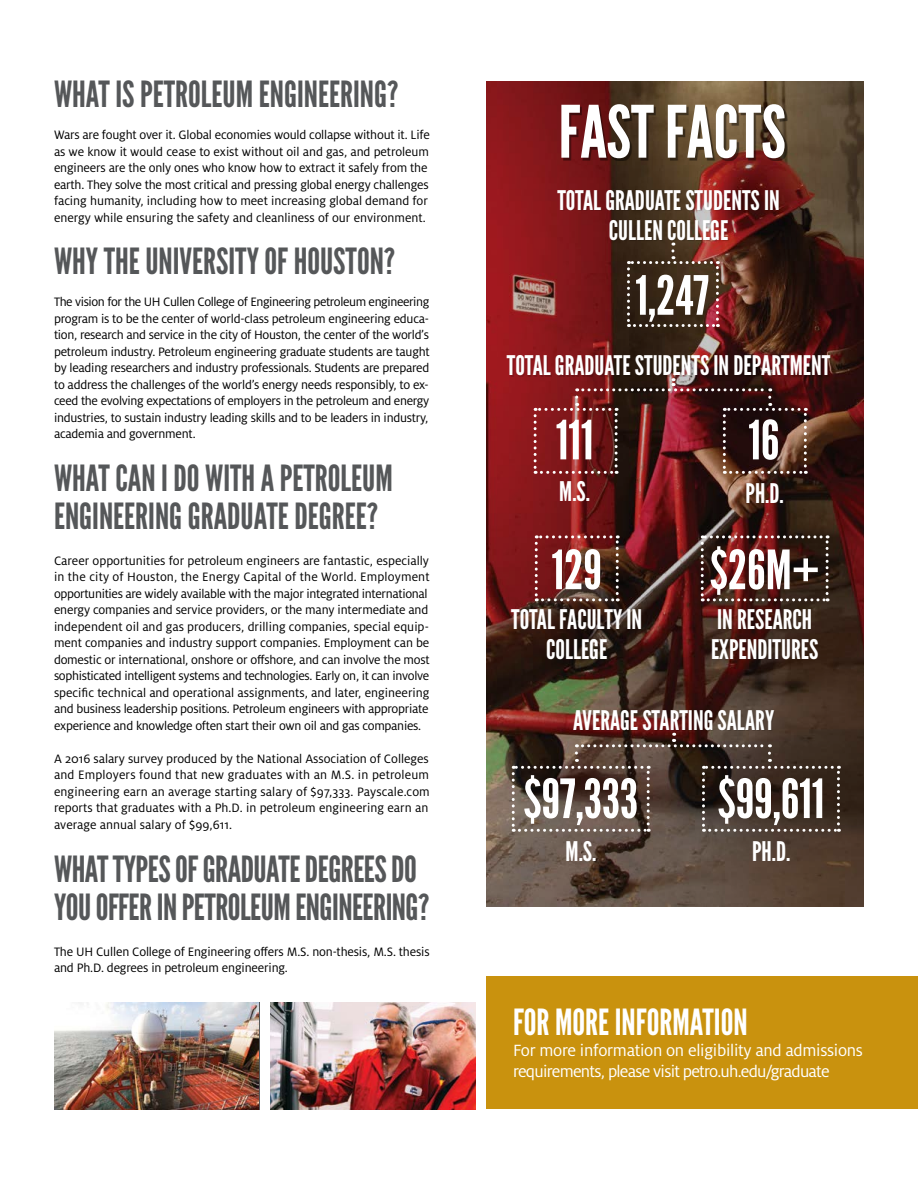
<style>
.page{position:relative;width:918px;height:1188px;background:#fff}
.page>*{position:absolute;margin:0;border:0;box-sizing:border-box;transform-origin:0 0}
.t1{font:72px "League Gothic";color:#fff}
.t2{font:54px "League Gothic";color:#fff}
.t3{font:36px/37.5px "League Gothic";color:#555759}
.t4{font:36px "League Gothic";color:#fff}
.t5{font:27px/29.4px "League Gothic";color:#fff;text-align:center}
.t6{font:18px/21px "Milo OT";letter-spacing:-.03em;color:#fff}
.t7{font:13.5px/16.5px "Milo OT";letter-spacing:-.01em;color:#000}
</style>
<div class="page">
<div style="left:487px;top:976px;width:431px;height:133px;background:#c9920e"></div>
<img style="left:270px;top:1002px;width:206px;height:107px">
<img style="left:54px;top:1002px;width:205px;height:107px">
<svg style="left:487px;top:81px;width:377px;height:825px;background:#592922"></svg>
<div style="left:564px;top:106px;width:224px;height:55px;background:#000;opacity:.44"></div>
<div style="left:574px;top:710px;width:201px;height:21px;background:#000;opacity:.15"></div>
<div style="left:508px;top:356px;width:323px;height:21px;background:#000;opacity:.15"></div>
<div style="left:559px;top:191px;width:221px;height:51px;background:#000;opacity:.15"></div>
<svg style="left:627px;top:243px;width:92px;height:84px;background:#4e3526"></svg>
<img style="left:535px;top:535px;width:84px;height:66px">
<svg style="left:701px;top:535px;width:128px;height:66px;background:#4f2520"></svg>
<img style="left:534px;top:378px;width:273px;height:96px">
<svg style="left:512px;top:733px;width:328px;height:99px;background:#4b3c33"></svg>
<h3 class="t3" style="left:54px;top:76px;width:346px">WHAT IS PETROLEUM ENGINEERING?</h3>
<p class="t7" style="left:54px;top:127px;width:377px">Wars are fought over it. Global economies would collapse without it. Life as we know it would cease to exist without oil and gas, and petroleum engineers are the only ones who know how to extract it safely from the earth. They solve the most critical and pressing global energy challenges facing humanity, including how to meet increasing global demand for energy while ensuring the safety and cleanliness of our environment.</p>
<h3 class="t3" style="left:54px;top:243px;width:343px">WHY THE UNIVERSITY OF HOUSTON?</h3>
<p class="t7" style="left:54px;top:294px;width:377px;text-align:justify">The vision for the UH Cullen College of Engineering petroleum engineering program is to be the center of world-class petroleum engineering educa&shy;tion, research and service in the city of Houston, the center of the world’s petroleum industry. Petroleum engineering graduate students are taught by leading researchers and industry professionals. Students are prepared to address the challenges of the world’s energy needs responsibly, to ex&shy;ceed the evolving expectations of employers in the petroleum and energy industries, to sustain industry leading skills and to be leaders in industry, academia and government.</p>
<h3 class="t3" style="left:54px;top:460px;width:340px">WHAT CAN I DO WITH A PETROLEUM<br>ENGINEERING GRADUATE DEGREE?</h3>
<p class="t7" style="left:54px;top:553px;width:377px">Career opportunities for petroleum engineers are fantastic, especially in the city of Houston, the Energy Capital of the World. Employment opportunities are widely available with the major integrated international energy companies and service providers, or the many intermediate and independent oil and gas producers, drilling companies, special equip&shy;ment companies and industry support companies. Employment can be domestic or international, onshore or offshore, and can involve the most sophisticated intelligent systems and technologies. Early on, it can involve specific technical and operational assignments, and later, engineering and business leadership positions. Petroleum engineers with appropriate experience and knowledge often start their own oil and gas companies.</p>
<p class="t7" style="left:54px;top:751px;width:377px;text-align:justify">A 2016 salary survey produced by the National Association of Colleges and Employers found that new graduates with an M.S. in petroleum engineering earn an average starting salary of $97,333. Payscale.com reports that graduates with a Ph.D. in petroleum engineering earn an average annual salary of $99,611.</p>
<h3 class="t3" style="left:54px;top:851px;width:377px">WHAT TYPES OF GRADUATE DEGREES DO<br>YOU OFFER IN PETROLEUM ENGINEERING?</h3>
<p class="t7" style="left:54px;top:944px;width:377px">The UH Cullen College of Engineering offers M.S. non-thesis, M.S. thesis and Ph.D. degrees in petroleum engineering.</p>
<h1 class="t1" style="left:559px;top:89px;width:229px">FAST FACTS</h1>
<h3 class="t5" style="left:557px;top:186px;width:224px">TOTAL GRADUATE STUDENTS IN<br>CULLEN COLLEGE</h3>
<h2 class="t2" style="left:635px;top:263px;width:75px">1,247</h2>
<h3 class="t5" style="left:507px;top:351px;width:325px">TOTAL GRADUATE STUDENTS IN DEPARTMENT</h3>
<h2 class="t2" style="left:556px;top:408px;width:39px">111</h2>
<h3 class="t5" style="left:559px;top:476px;width:32px">M.S.</h3>
<h2 class="t2" style="left:552px;top:538px;width:52px">129</h2>
<h3 class="t5" style="left:511px;top:605px;width:133px">TOTAL FACULTY IN<br>COLLEGE</h3>
<h2 class="t2" style="left:748px;top:408px;width:32px">16</h2>
<h3 class="t5" style="left:746px;top:479px;width:40px">PH.D.</h3>
<h2 class="t2" style="left:710px;top:538px;width:112px">$26M+</h2>
<h3 class="t5" style="left:711px;top:605px;width:109px;text-align:left">IN RESEARCH<br>EXPENDITURES</h3>
<h3 class="t5" style="left:573px;top:705px;width:203px">AVERAGE STARTING SALARY</h3>
<h2 class="t2" style="left:523px;top:767px;width:116px">$97,333</h2>
<h3 class="t5" style="left:566px;top:837px;width:32px">M.S.</h3>
<h2 class="t2" style="left:718px;top:767px;width:108px">$99,611</h2>
<h3 class="t5" style="left:752px;top:837px;width:40px">PH.D.</h3>
<h3 class="t4" style="left:513px;top:1001px;width:236px">FOR MORE INFORMATION</h3>
<h3 class="t6" style="left:513px;top:1040px;width:351px">For more information on eligibility and admissions requirements, please visit petro.uh.edu/graduate</h3>
</div>
